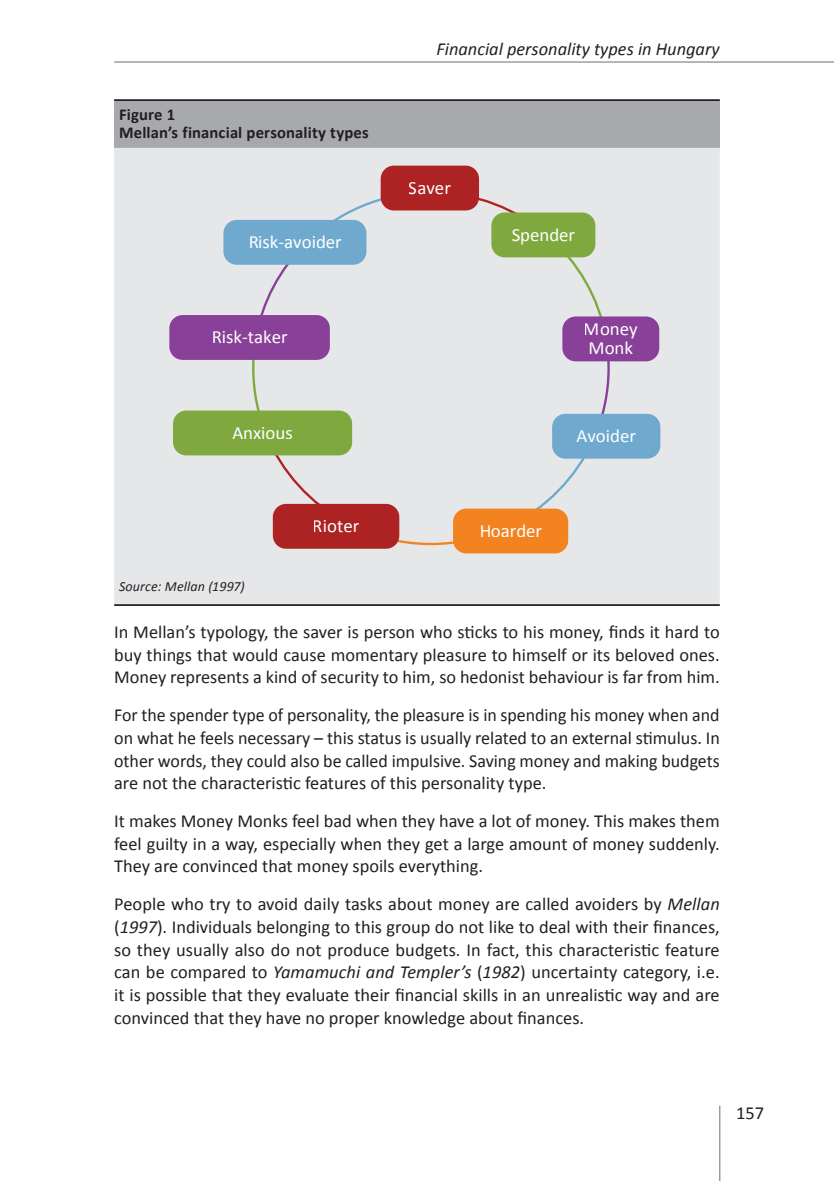
<style>
.page{position:relative;width:834px;height:1181px;background:#fff}
.page>*{position:absolute;margin:0;border:0;box-sizing:border-box;transform-origin:0 0}
.t1{font:18.55px/18.6px "Calibri";color:#fff}
.t2{font:18.38px/22.8px "Calibri";color:#231f20;text-align:justify}
.t3{font:italic 18.38px "Calibri";color:#231f20}
.t4{font:700 16.62px/18.4px "Calibri";letter-spacing:.01em;color:#231f20}
.t5{font:italic 14px "Calibri";letter-spacing:.01em;color:#231f20}
.s1{font-style:italic}
</style>
<div class="page">
<hr style="left:114px;top:62px;width:719px;height:1px;background:#231f20">
<hr style="left:719px;top:1105px;width:1px;height:76px;background:#231f20">
<div style="left:114px;top:100px;width:605px;height:48px;background:#a8a9ad"></div>
<div style="left:114px;top:148px;width:605px;height:456px;background:#e6e7e9"></div>
<hr style="left:114px;top:99px;width:605px;height:2px;background:#231f20">
<hr style="left:114px;top:604px;width:605px;height:2px;background:#231f20">
<div style="left:251px;top:190px;width:359px;height:356px;background:#e6e7e9"></div>
<div style="left:380px;top:166px;width:99px;height:44px;background:#ad2324;border-radius:13px"></div>
<div style="left:491px;top:212px;width:104px;height:45px;background:#7fa93f;border-radius:13px"></div>
<div style="left:223px;top:220px;width:143px;height:45px;background:#6fa9ce;border-radius:13px"></div>
<div style="left:169px;top:315px;width:161px;height:45px;background:#894098;border-radius:13px"></div>
<div style="left:562px;top:316px;width:97px;height:45px;background:#894098;border-radius:13px"></div>
<div style="left:552px;top:414px;width:108px;height:45px;background:#6fa9ce;border-radius:13px"></div>
<div style="left:453px;top:508px;width:115px;height:45px;background:#f38321;border-radius:13px"></div>
<div style="left:273px;top:504px;width:126px;height:45px;background:#ad2324;border-radius:13px"></div>
<div style="left:173px;top:410px;width:179px;height:45px;background:#7fa93f;border-radius:13px"></div>
<p class="t4" style="left:119px;top:105px;width:251px">Figure 1<br>Mellan’s financial personality types</p>
<p class="t1" style="left:248px;top:232px;width:95px">Risk-avoider</p>
<p class="t1" style="left:211px;top:327px;width:78px">Risk-taker</p>
<p class="t1" style="left:232px;top:422px;width:62px">Anxious</p>
<p class="t3" style="left:436px;top:36px;width:285px">Financial personality types in Hungary</p>
<p class="t1" style="left:409px;top:178px;width:44px">Saver</p>
<p class="t1" style="left:511px;top:224px;width:65px">Spender</p>
<p class="t1" style="left:584px;top:319px;width:55px">Money<br>Monk</p>
<p class="t1" style="left:576px;top:426px;width:61px">Avoider</p>
<p class="t5" style="left:119px;top:576px;width:127px">Source: Mellan (1997)</p>
<p class="t1" style="left:312px;top:516px;width:48px">Rioter</p>
<p class="t1" style="left:479px;top:520px;width:65px">Hoarder</p>
<p class="t2" style="left:114px;top:620px;width:607px">In Mellan’s typology, the saver is person who sticks to his money, finds it hard to buy things that would cause momentary pleasure to himself or its beloved ones.<br>Money represents a kind of security to him, so hedonist behaviour is far from him.</p>
<p class="t2" style="left:114px;top:703px;width:607px">For the spender type of personality, the pleasure is in spending his money when and on what he feels necessary – this status is usually related to an external stimulus. In other words, they could also be called impulsive. Saving money and making budgets are not the characteristic features of this personality type.</p>
<p class="t2" style="left:114px;top:809px;width:607px">It makes Money Monks feel bad when they have a lot of money. This makes them feel guilty in a way, especially when they get a large amount of money suddenly.<br>They are convinced that money spoils everything.</p>
<p class="t2" style="left:114px;top:892px;width:607px">People who try to avoid daily tasks about money are called avoiders by <span class="s1">Mellan </span>(<span class="s1">1997</span>). Individuals belonging to this group do not like to deal with their finances, so they usually also do not produce budgets. In fact, this characteristic feature can be compared to <span class="s1">Yamamuchi and Templer’s</span> (<span class="s1">1982</span>) uncertainty category, i.e. it is possible that they evaluate their financial skills in an unrealistic way and are convinced that they have no proper knowledge about finances.</p>
<p class="t2" style="left:736px;top:1102px;width:29px">157</p>
</div>
